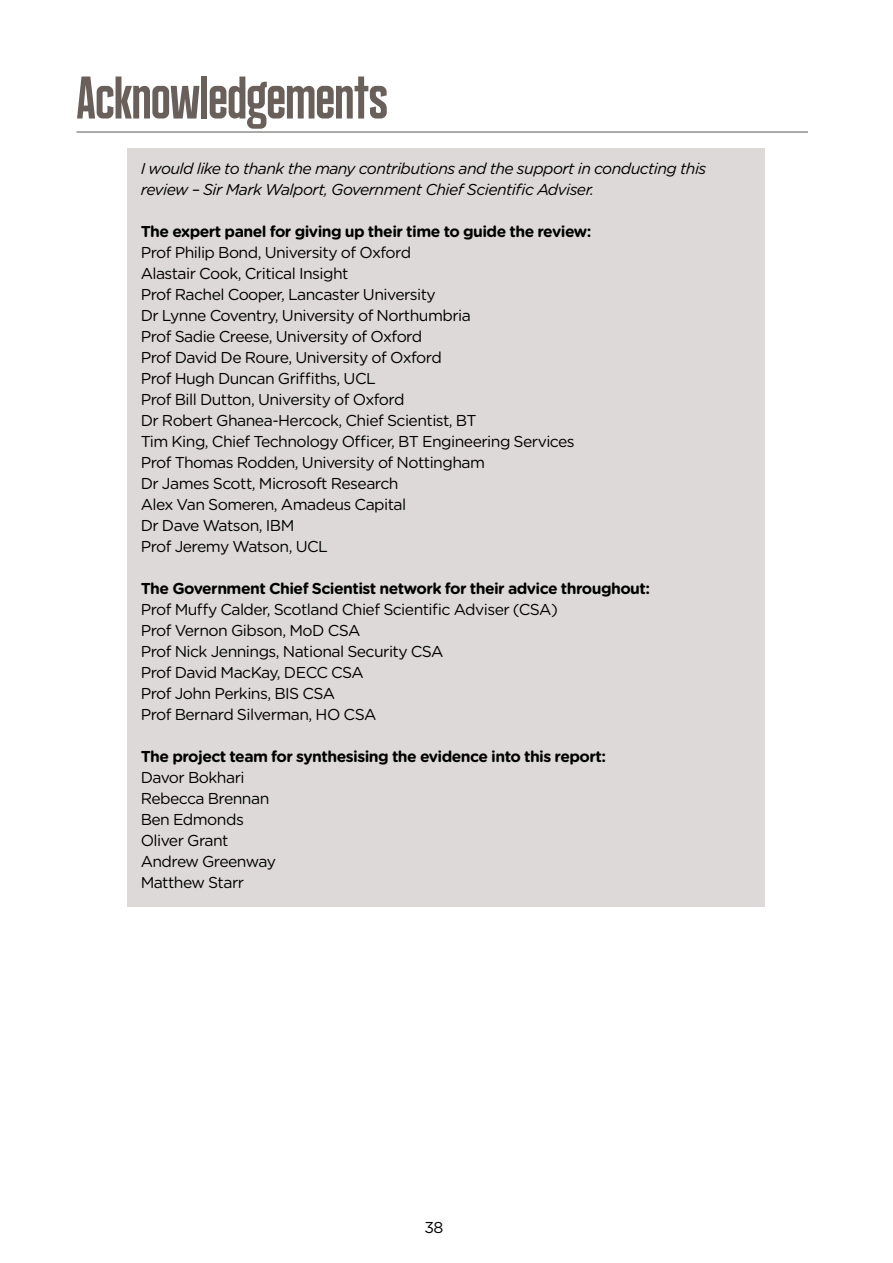
<style>
.page{position:relative;width:893px;height:1263px;background:#fff}
.page>*{position:absolute;margin:0;border:0;box-sizing:border-box;transform-origin:0 0}
.t1{font:300 60px "A Beckett";color:#6a605b}
.t2{font:15.75px/21px "Gotham Rounded";letter-spacing:-.035em;color:#000}
.t3{font:700 15.75px "Gotham Rounded";letter-spacing:-.035em;color:#000}
.t4{font:italic 15.75px/21px "Gotham Rounded";letter-spacing:-.035em;color:#000}
</style>
<div class="page">
<hr style="left:77px;top:132px;width:731px;height:1px;background:#575756">
<div style="left:128px;top:148px;width:637px;height:759px;background:#dcd9d8"></div>
<h1 class="t1" style="left:77px;top:61px;width:313px">Acknowledgements</h1>
<p class="t4" style="left:141px;top:157px;width:567px">I would like to thank the many contributions and the support in conducting this review – Sir Mark Walport, Government Chief Scientific Adviser.</p>
<p class="t3" style="left:141px;top:220px;width:452px">The expert panel for giving up their time to guide the review:</p>
<p class="t2" style="left:141px;top:241px;width:436px">Prof Philip Bond, University of Oxford<br>Alastair Cook, Critical Insight<br>Prof Rachel Cooper, Lancaster University<br>Dr Lynne Coventry, University of Northumbria<br>Prof Sadie Creese, University of Oxford<br>Prof David De Roure, University of Oxford<br>Prof Hugh Duncan Griffiths, UCL<br>Prof Bill Dutton, University of Oxford<br>Dr Robert Ghanea-Hercock, Chief Scientist, BT<br>Tim King, Chief Technology Officer, BT Engineering Services Prof Thomas Rodden, University of Nottingham<br>Dr James Scott, Microsoft Research<br>Alex Van Someren, Amadeus Capital<br>Dr Dave Watson, IBM<br>Prof Jeremy Watson, UCL</p>
<p class="t3" style="left:141px;top:577px;width:511px">The Government Chief Scientist network for their advice throughout:</p>
<p class="t2" style="left:141px;top:598px;width:419px">Prof Muffy Calder, Scotland Chief Scientific Adviser (CSA)<br>Prof Vernon Gibson, MoD CSA<br>Prof Nick Jennings, National Security CSA<br>Prof David MacKay, DECC CSA<br>Prof John Perkins, BIS CSA<br>Prof Bernard Silverman, HO CSA</p>
<p class="t3" style="left:141px;top:745px;width:467px">The project team for synthesising the evidence into this report:</p>
<p class="t2" style="left:141px;top:766px;width:137px">Davor Bokhari<br>Rebecca Brennan<br>Ben Edmonds<br>Oliver Grant<br>Andrew Greenway<br>Matthew Starr</p>
<p class="t2" style="left:424px;top:1216px;width:21px">38</p>
</div>
